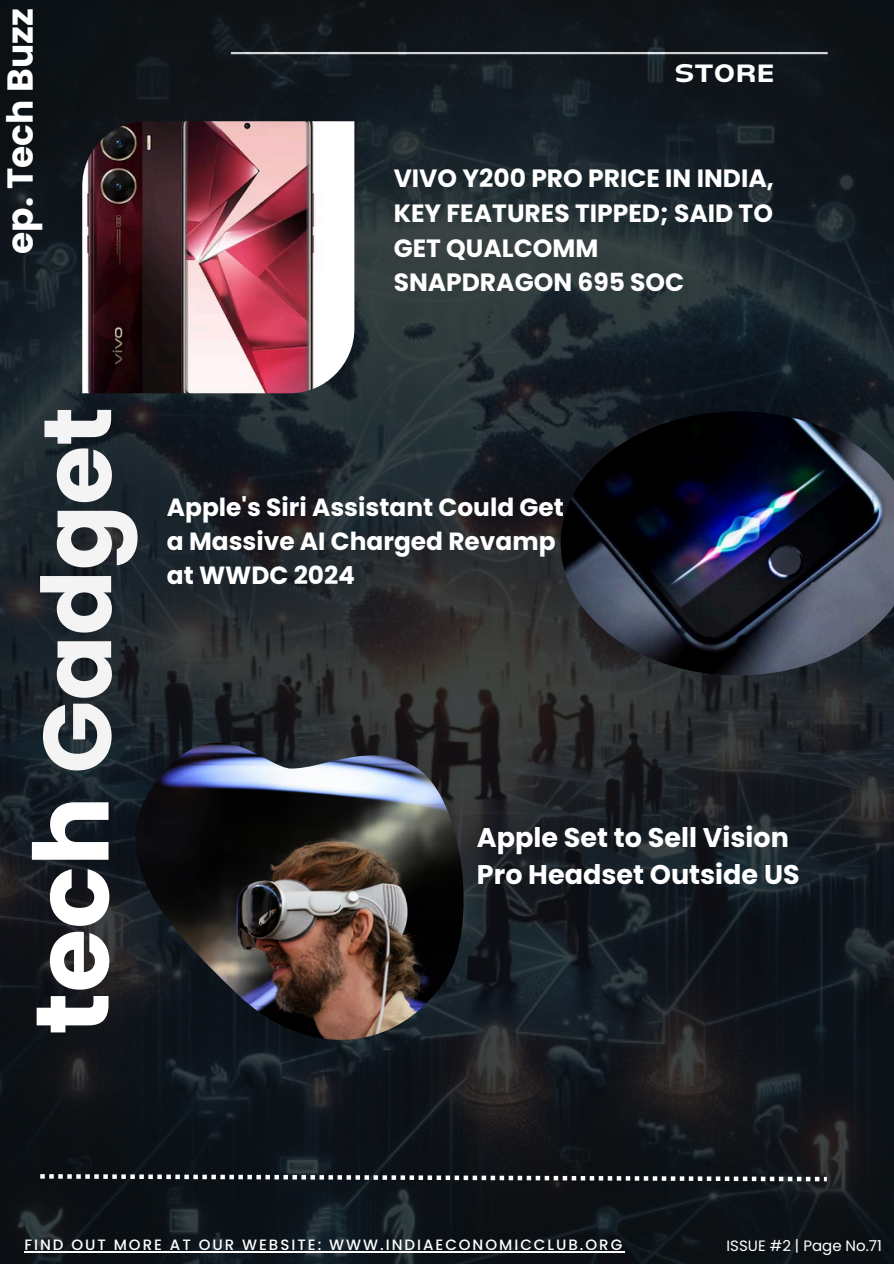
<style>
.page{position:relative;width:894px;height:1264px;background:#fff}
.page>*{position:absolute;margin:0;border:0;box-sizing:border-box;transform-origin:0 0}
.t1{font:700 103.5px "Poppins";color:#fff}
.t2{font:700 96px "Poppins";color:#f4f4f4}
.t3{font:700 36px "Poppins";color:#fff}
.t4{font:700 27px/37.2px "Poppins";color:#fff}
.t5{font:700 24.9px/34.8px "Poppins";color:#fff}
.t6{font:700 expanded 24.9px "Lazord";color:#fff}
.t7{font:500 15px "Poppins";letter-spacing:.13em;color:#fff}
.t8{font:15px "Poppins";color:#fff}
</style>
<div class="page">
<img style="left:0;top:0;width:893px;height:1263px">
<img style="left:82px;top:121px;width:272px;height:272px">
<img style="left:560px;top:411px;width:333px;height:264px">
<img style="left:135px;top:742px;width:328px;height:297px">
<svg style="left:40px;top:1174px;width:786px;height:7px"></svg>
<hr style="left:24px;top:1251px;width:305px;height:1px;background:#fff">
<hr style="left:329px;top:1251px;width:295px;height:1px;background:#fff">
<h4 class="t3" style="left:-5px;top:254px;width:247px;rotate:-90deg">ep. Tech Buzz</h4>
<h1 class="t6" style="left:674px;top:60px;width:102px">STORE</h1>
<p class="t5" style="left:393px;top:161px;width:381px">VIVO Y200 PRO PRICE IN INDIA,<br>KEY FEATURES TIPPED; SAID TO<br>GET QUALCOMM<br>SNAPDRAGON 695 SOC</p>
<h3 class="t2" style="left:10px;top:773px;width:368px;rotate:-90deg">Gadget</h3>
<p class="t1" style="left:0;top:1034px;width:240px;rotate:-90deg">tech</p>
<h4 class="t5" style="left:167px;top:490px;width:398px;line-height:33.8px">Apple's Siri Assistant Could Get a Massive AI Charged Revamp at WWDC 2024</h4>
<h1 class="t4" style="left:477px;top:818px;width:324px">Apple Set to Sell Vision<br>Pro Headset Outside US</h1>
<p class="t7" style="left:24px;top:1234px;width:599px">FIND OUT MORE AT OUR WEBSITE: WWW.INDIAECONOMICCLUB.ORG</p>
<p class="t8" style="left:726px;top:1234px;width:157px">ISSUE #2 | Page No.71</p>
</div>
